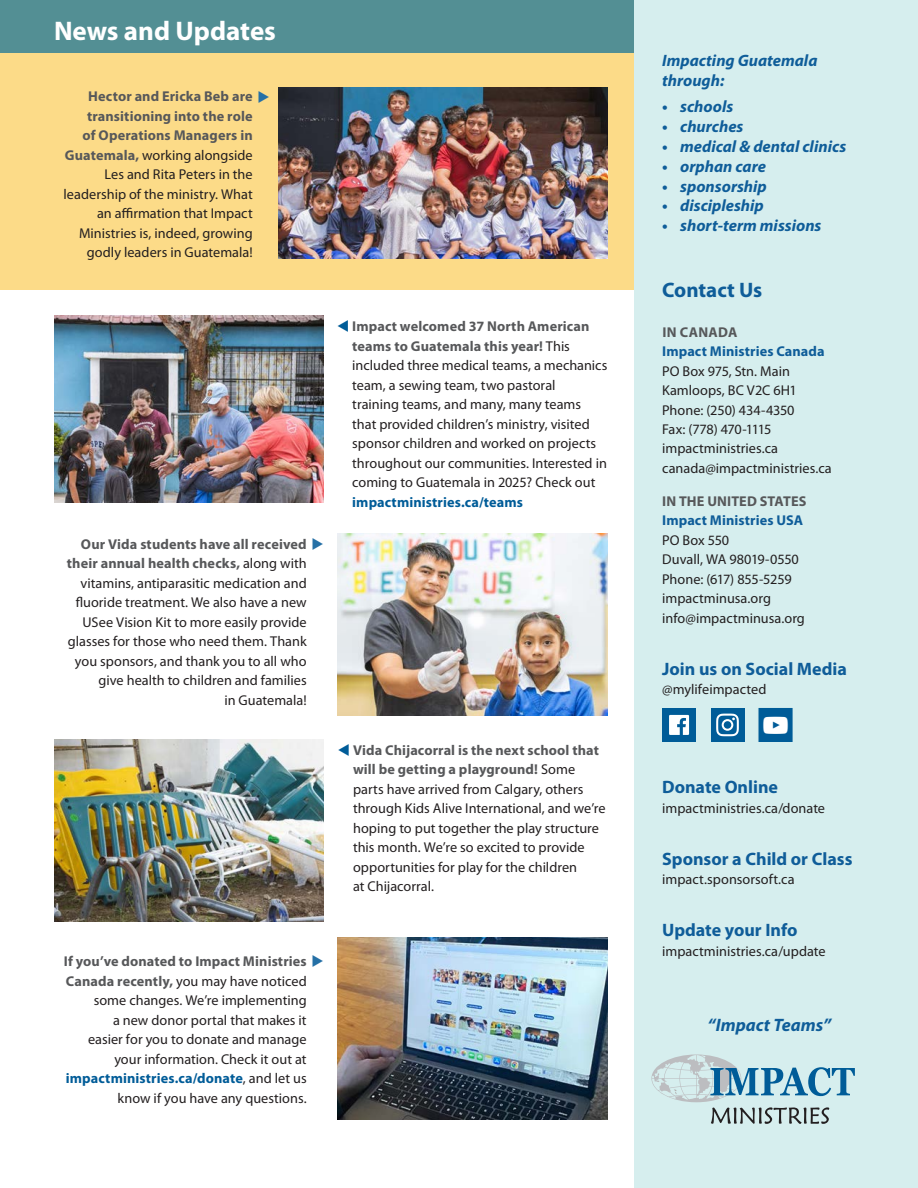
<style>
.page{position:relative;width:918px;height:1188px;background:#fff}
.page>*{position:absolute;margin:0;border:0;box-sizing:border-box;transform-origin:0 0}
.body_small{font:49.5px "Social Shapes";color:#005c98}
.Heading{font:700 27px "Myriad Pro";color:#fff}
.contact_box_headings{font:700 21px "Myriad Pro";color:#0f5d99}
.contact_box_headings-2{font:700 18px "Myriad Pro";color:#0f5d99}
.large_subhead{font:italic 700 18px "Myriad Pro";color:#0f5d99}
.verse{font:italic 700 16.5px/19.5px "Myriad Pro";color:#0f5d99}
.body{font:14.25px/19.5px "Myriad Pro";color:#231f20}
.body-2{font:700 14.25px "Myriad Pro";letter-spacing:.01em;color:#57585a}
.body-3{font:700 14.25px "Myriad Pro";letter-spacing:.005em;color:#0f5d99}
.body-4{font:700 14.25px "Myriad Pro";letter-spacing:.005em;color:#005c98}
.body-5{font:14.25px "Myriad Pro";letter-spacing:-.035em;color:#231f20}
.s1{color:#2570a6}
.s2{font-weight:700;color:#57585a}
.s3{font-weight:400;color:#231f20}
.s4{color:#005c98}
.s5{font-weight:700;color:#005c98}
</style>
<div class="page">
<div style="left:0;top:53px;width:634px;height:237px;background:#fcdb88"></div>
<div style="left:0;top:0;width:639px;height:53px;background:#538f94"></div>
<img style="left:54px;top:315px;width:270px;height:188px">
<img style="left:54px;top:739px;width:270px;height:183px">
<img style="left:338px;top:937px;width:270px;height:183px">
<img style="left:338px;top:534px;width:270px;height:182px">
<img style="left:279px;top:88px;width:329px;height:170px">
<div style="left:634px;top:0;width:284px;height:1188px;background:#d6eeee"></div>
<svg style="left:651px;top:1054px;width:204px;height:70px"></svg>
<div style="left:662px;top:708px;width:34px;height:34px;background:#005c98"></div>
<svg style="left:669px;top:715px;width:20px;height:20px"></svg>
<div style="left:711px;top:708px;width:33px;height:34px;background:#005c98"></div>
<svg style="left:716px;top:714px;width:23px;height:22px"></svg>
<div style="left:763px;top:714px;width:26px;height:24px;background:#fff"></div>
<p class="Heading" style="left:54px;top:16px;width:224px">News and Updates</p>
<p class="body-2" style="left:88px;top:89px;width:183px">Hector and Ericka Beb are <span class="s1">◆</span></p>
<p class="body-2" style="left:87px;top:108px;width:167px">transitioning into the role</p>
<p class="body-2" style="left:83px;top:128px;width:172px">of Operations Managers in</p>
<p class="body" style="left:65px;top:146px;width:189px"><span class="s2">Guatemala,</span> working alongside</p>
<p class="body" style="left:105px;top:165px;width:150px">Les and Rita Peters in the</p>
<p class="body" style="left:64px;top:185px;width:191px">leadership of the ministry. What</p>
<p class="body" style="left:97px;top:204px;width:157px">an affirmation that Impact</p>
<p class="body" style="left:79px;top:224px;width:175px">Ministries is, indeed, growing</p>
<p class="body" style="left:87px;top:243px;width:167px">godly leaders in Guatemala!</p>
<p class="body-2" style="left:81px;top:536px;width:245px">Our Vida students have all received <span class="s1">◆</span></p>
<p class="body-2" style="left:67px;top:556px;width:241px">their annual health checks, <span class="s3">along with</span></p>
<p class="body" style="left:80px;top:574px;width:228px">vitamins, antiparasitic medication and</p>
<p class="body" style="left:76px;top:593px;width:233px">fluoride treatment. We also have a new</p>
<p class="body" style="left:83px;top:613px;width:226px">USee Vision Kit to more easily provide</p>
<p class="body" style="left:68px;top:632px;width:240px">glasses for those who need them. Thank</p>
<p class="body" style="left:75px;top:652px;width:233px">you sponsors, and thank you to all who</p>
<p class="body" style="left:98px;top:671px;width:210px">give health to children and families</p>
<p class="body" style="left:224px;top:691px;width:84px">in Guatemala!</p>
<p class="body" style="left:352px;top:317px;width:257px;text-indent:-16px"><span class="s4">▼</span> <span class="s2">Impact welcomed 37 North American teams to Guatemala this year!</span> This included three medical teams, a mechanics team, a sewing team, two pastoral<br>training teams, and many, many teams that provided children’s ministry, visited sponsor children and worked on projects throughout our communities. Interested in coming to Guatemala in 2025? Check out <span class="s5">impactministries.ca/teams</span></p>
<p class="body" style="left:353px;top:741px;width:254px;text-indent:-16px"><span class="s4">▼</span> <span class="s2">Vida Chijacorral is the next school that will be getting a playground!</span> Some parts have arrived from Calgary, others through Kids Alive International, and we’re hoping to put together the play structure this month. We’re so excited to provide opportunities for play for the children<br>at Chijacorral.</p>
<p class="body-2" style="left:64px;top:953px;width:262px">If you’ve donated to Impact Ministries <span class="s1">◆</span></p>
<p class="body" style="left:66px;top:971px;width:242px"><span class="s2">Canada recently,</span> you may have noticed</p>
<p class="body" style="left:94px;top:991px;width:214px">some changes. We’re implementing</p>
<p class="body" style="left:113px;top:1010px;width:195px">a new donor portal that makes it</p>
<p class="body" style="left:88px;top:1030px;width:220px">easier for you to donate and manage</p>
<p class="body" style="left:114px;top:1049px;width:194px">your information. Check it out at</p>
<p class="body-4" style="left:66px;top:1070px;width:242px">impactministries.ca/donate<span class="s3">, and let us</span></p>
<p class="body" style="left:117px;top:1088px;width:191px">know if you have any questions.</p>
<p class="verse" style="left:662px;top:51px;width:157px">Impacting Guatemala through:</p>
<p class="verse" style="left:662px;top:97px;width:73px">• schools</p>
<p class="verse" style="left:662px;top:117px;width:83px">• churches</p>
<p class="verse" style="left:662px;top:137px;width:186px">• medical &amp; dental clinics</p>
<p class="verse" style="left:662px;top:157px;width:106px">• orphan care</p>
<p class="verse" style="left:662px;top:177px;width:106px">• sponsorship</p>
<p class="verse" style="left:662px;top:196px;width:103px">• discipleship</p>
<p class="verse" style="left:662px;top:216px;width:161px">• short-term missions</p>
<p class="contact_box_headings" style="left:662px;top:278px;width:102px">Contact Us</p>
<p class="body-2" style="left:662px;top:324px;width:77px">IN CANADA</p>
<p class="body-3" style="left:662px;top:343px;width:164px">Impact Ministries Canada</p>
<p class="body" style="left:662px;top:361px;width:129px">PO Box 975, Stn. Main</p>
<p class="body" style="left:662px;top:381px;width:136px">Kamloops, BC V2C 6H1</p>
<p class="body" style="left:662px;top:400px;width:134px">Phone: (250) 434-4350</p>
<p class="body-5" style="left:662px;top:421px;width:111px">Fax: (778) 470-1115</p>
<p class="body" style="left:662px;top:439px;width:117px">impactministries.ca</p>
<p class="body" style="left:662px;top:459px;width:171px">canada@impactministries.ca</p>
<p class="body-2" style="left:662px;top:493px;width:146px">IN THE UNITED STATES</p>
<p class="body-3" style="left:662px;top:513px;width:142px">Impact Ministries USA</p>
<p class="body" style="left:662px;top:531px;width:69px">PO Box 550</p>
<p class="body" style="left:662px;top:550px;width:138px">Duvall, WA 98019-0550</p>
<p class="body" style="left:662px;top:570px;width:131px">Phone: (617) 855-5259</p>
<p class="body" style="left:662px;top:589px;width:110px">impactminusa.org</p>
<p class="body" style="left:662px;top:609px;width:144px">info@impactminusa.org</p>
<p class="contact_box_headings-2" style="left:662px;top:659px;width:186px">Join us on Social Media</p>
<p class="body" style="left:662px;top:680px;width:106px">@mylifeimpacted</p>
<p class="body_small" style="left:758px;top:696px;width:38px">a</p>
<p class="contact_box_headings-2" style="left:662px;top:777px;width:117px">Donate Online</p>
<p class="body" style="left:662px;top:799px;width:164px">impactministries.ca/donate</p>
<p class="contact_box_headings-2" style="left:662px;top:848px;width:192px">Sponsor a Child or Class</p>
<p class="body" style="left:662px;top:870px;width:134px">impact.sponsorsoft.ca</p>
<p class="contact_box_headings-2" style="left:662px;top:920px;width:137px">Update your Info</p>
<p class="body" style="left:662px;top:941px;width:165px">impactministries.ca/update</p>
<p class="large_subhead" style="left:708px;top:1015px;width:125px">“Impact Teams”</p>
</div>
